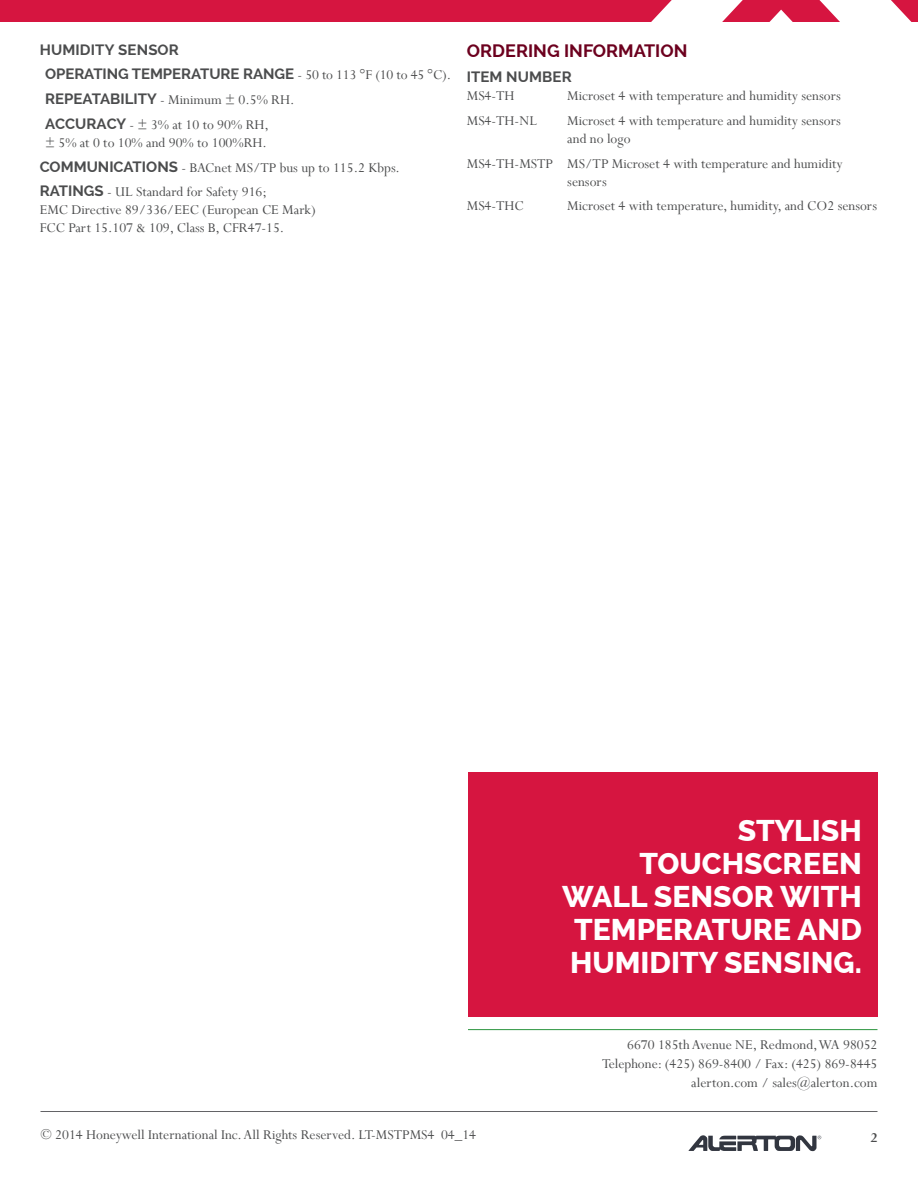
<style>
.page{position:relative;width:918px;height:1188px;background:#fff}
.page>*{position:absolute;margin:0;border:0;box-sizing:border-box;transform-origin:0 0}
.body{font:800 30px/33px "Raleway";color:#fff;text-align:right}
.t1{font:700 18px "Raleway";color:#6c001e}
.Technical_Data_Body{font:15px/18px "Perpetua";color:#4b4c4d}
.Ordering_Info_Body{font:15px/18px "Perpetua";color:#4b4c4d}
.body-2{font:15px "Perpetua";color:#4b4c4d}
.Technical_Data_Body-2{font:700 15px "Raleway";letter-spacing:-.005em;color:#4b4c4d}
.t2{font:700 15px "Perpetua";color:#4b4c4d}
.s1{font-family:"Perpetua";font-weight:400}
.s2{font-family:"Raleway";font-weight:700}
</style>
<div class="page">
<hr style="left:40px;top:1111px;width:838px;height:1px;background:#636366">
<svg style="left:688px;top:1135px;width:133px;height:16px"></svg>
<div style="left:0;top:0;width:918px;height:22px;background:#d61540"></div>
<svg style="left:651px;top:0;width:261px;height:22px"></svg>
<div style="left:468px;top:773px;width:410px;height:244px;background:#d61540"></div>
<hr style="left:468px;top:1029px;width:410px;height:1px;background:#2b953e">
<h3 class="Technical_Data_Body-2" style="left:40px;top:41px;width:141px">HUMIDITY SENSOR</h3>
<p class="Technical_Data_Body-2" style="left:45px;top:66px;width:408px">OPERATING TEMPERATURE RANGE <span class="s1">- 50 to 113 °F (10 to 45 °C).</span></p>
<p class="Technical_Data_Body" style="left:45px;top:90px;width:251px"><span class="s2">REPEATABILITY</span> - Minimum ± 0.5% RH.</p>
<p class="Technical_Data_Body" style="left:45px;top:115px;width:225px"><span class="s2">ACCURACY</span> - ± 3% at 10 to 90% RH, ± 5% at 0 to 10% and 90% to 100%RH.</p>
<p class="Technical_Data_Body" style="left:40px;top:158px;width:362px"><span class="s2">COMMUNICATIONS</span> - BACnet MS/TP bus up to 115.2 Kbps.</p>
<p class="Technical_Data_Body" style="left:40px;top:183px;width:278px"><span class="s2">RATINGS</span> - UL Standard for Safety 916;<br>EMC Directive 89/336/EEC (European CE Mark)<br>FCC Part 15.107 &amp; 109, Class B, CFR47-15.</p>
<h2 class="t1" style="left:467px;top:41px;width:222px">ORDERING INFORMATION</h2>
<h3 class="Technical_Data_Body-2" style="left:467px;top:68px;width:107px">ITEM NUMBER</h3>
<p class="Ordering_Info_Body" style="left:467px;top:87px;width:49px">MS4-TH</p>
<p class="Ordering_Info_Body" style="left:567px;top:87px;width:275px">Microset 4 with temperature and humidity sensors</p>
<p class="Ordering_Info_Body" style="left:467px;top:111px;width:72px">MS4-TH-NL</p>
<p class="Ordering_Info_Body" style="left:567px;top:111px;width:275px">Microset 4 with temperature and humidity sensors and no logo</p>
<p class="Ordering_Info_Body" style="left:567px;top:154px;width:277px;text-indent:-100px">MS4-TH-MSTP MS/TP Microset 4 with temperature and humidity sensors</p>
<p class="Ordering_Info_Body" style="left:467px;top:197px;width:59px">MS4-THC</p>
<p class="Ordering_Info_Body" style="left:567px;top:197px;width:311px">Microset 4 with temperature, humidity, and CO2 sensors</p>
<p class="body" style="left:562px;top:814px;width:301px">STYLISH<br>TOUCHSCREEN<br>WALL SENSOR WITH<br>TEMPERATURE AND<br>HUMIDITY SENSING.</p>
<p class="body-2" style="left:627px;top:1036px;width:252px">6670 185th Avenue NE, Redmond, WA 98052</p>
<p class="body-2" style="left:602px;top:1054px;width:277px">Telephone: (425) 869-8400 / Fax: (425) 869-8445</p>
<p class="body-2" style="left:691px;top:1073px;width:188px">alerton.com / sales@alerton.com</p>
<p class="Technical_Data_Body" style="left:40px;top:1126px;width:437px">© 2014 Honeywell International Inc. All Rights Reserved. LT-MSTPMS4 04_14</p>
<p class="t2" style="left:871px;top:1129px;width:8px">2</p>
</div>
